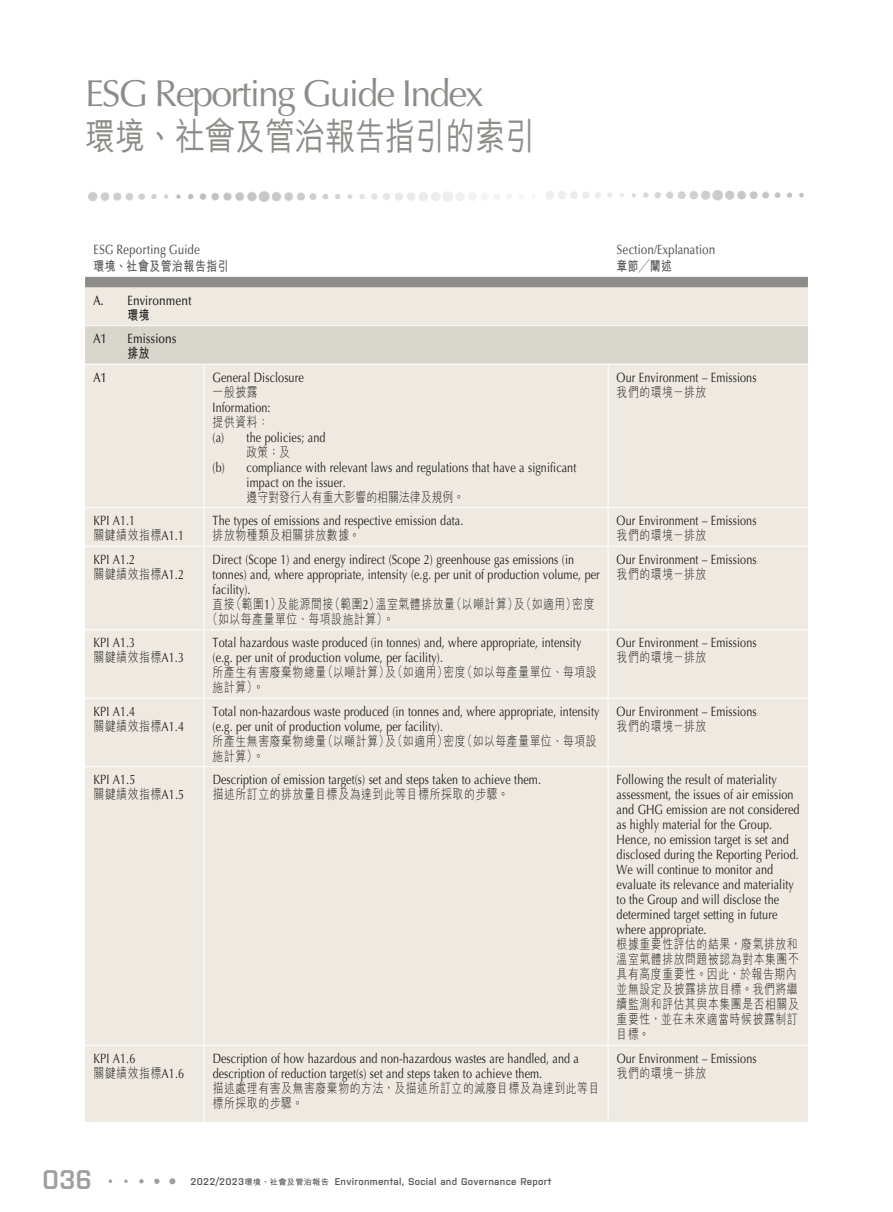
<style>
.page{position:relative;width:893px;height:1212px;background:#fff}
.page>*{position:absolute;margin:0;border:0;box-sizing:border-box;transform-origin:0 0}
.t1{font:37.5px "Optima LT Std";letter-spacing:-.05em;color:#8d8c88}
.t2{font:500 37.5px "M Hei HK";color:#8d8c88;scale:.8 1}
.t3{font:600 27px "Purista";color:#a09f9c}
.t4{font:13.5px/15px "Optima LT Std";letter-spacing:.01em;color:#231f20;scale:.8 1}
.t5{font:300 13.5px/15px "M Hei HK";letter-spacing:.06em;color:#231f20;scale:.8 1}
.t6{font:500 13.5px "Optima LT Std";letter-spacing:.005em;color:#57585a;scale:.8 1}
.t7{font:500 13.5px "Optima LT Std";letter-spacing:.005em;color:#231f20;scale:.8 1}
.t8{font:300 13.5px "M Hei HK";letter-spacing:.01em;color:#231f20;scale:.8 1}
.t9{font:700 13.5px "M Hei HK";letter-spacing:.055em;color:#57585a;scale:.8 1}
.t10{font:700 13.5px "M Hei HK";color:#231f20;scale:.8 1}
.t11{font:600 9.75px "Purista";letter-spacing:.03em;color:#57585a}
.s1{font-family:"Optima LT Std";font-weight:400}
.s2{font-family:"M Hei HK";font-weight:700;font-size:8.25px}
</style>
<div class="page">
<svg style="left:169px;top:1178px;width:6px;height:6px"></svg>
<svg style="left:154px;top:1178px;width:6px;height:6px"></svg>
<svg style="left:139px;top:1179px;width:5px;height:4px"></svg>
<svg style="left:124px;top:1179px;width:4px;height:4px"></svg>
<svg style="left:109px;top:1179px;width:3px;height:4px"></svg>
<img style="left:88px;top:190px;width:716px;height:12px">
<div style="left:85px;top:277px;width:723px;height:10px;background:#8d8c88"></div>
<div style="left:85px;top:287px;width:723px;height:835px;background:#eee9e1"></div>
<div style="left:85px;top:326px;width:723px;height:38px;background:#d8d5cd"></div>
<hr style="left:85px;top:325px;width:119px;height:1px;background:#fff">
<hr style="left:204px;top:325px;width:404px;height:1px;background:#fff">
<hr style="left:608px;top:325px;width:200px;height:1px;background:#fff">
<hr style="left:85px;top:364px;width:119px;height:1px;background:#fff">
<hr style="left:204px;top:364px;width:404px;height:1px;background:#fff">
<hr style="left:608px;top:364px;width:200px;height:1px;background:#fff">
<hr style="left:204px;top:546px;width:404px;height:1px;background:#fff">
<hr style="left:608px;top:546px;width:200px;height:1px;background:#fff">
<hr style="left:608px;top:547px;width:1px;height:82px;background:#fff">
<hr style="left:85px;top:546px;width:119px;height:1px;background:#fff">
<hr style="left:204px;top:547px;width:1px;height:82px;background:#fff">
<hr style="left:85px;top:629px;width:119px;height:1px;background:#fff">
<hr style="left:204px;top:629px;width:404px;height:1px;background:#fff">
<hr style="left:204px;top:630px;width:1px;height:68px;background:#fff">
<hr style="left:608px;top:629px;width:200px;height:1px;background:#fff">
<hr style="left:608px;top:630px;width:1px;height:68px;background:#fff">
<hr style="left:608px;top:698px;width:200px;height:1px;background:#fff">
<hr style="left:204px;top:698px;width:404px;height:1px;background:#fff">
<hr style="left:608px;top:699px;width:1px;height:67px;background:#fff">
<hr style="left:85px;top:698px;width:119px;height:1px;background:#fff">
<hr style="left:204px;top:699px;width:1px;height:67px;background:#fff">
<hr style="left:85px;top:766px;width:119px;height:1px;background:#fff">
<hr style="left:204px;top:766px;width:404px;height:1px;background:#fff">
<hr style="left:204px;top:767px;width:1px;height:278px;background:#fff">
<hr style="left:204px;top:365px;width:1px;height:142px;background:#fff">
<hr style="left:608px;top:365px;width:1px;height:142px;background:#fff">
<hr style="left:85px;top:507px;width:119px;height:1px;background:#fff">
<hr style="left:204px;top:507px;width:404px;height:1px;background:#fff">
<hr style="left:204px;top:508px;width:1px;height:38px;background:#fff">
<hr style="left:608px;top:507px;width:200px;height:1px;background:#fff">
<hr style="left:608px;top:508px;width:1px;height:38px;background:#fff">
<hr style="left:608px;top:766px;width:200px;height:1px;background:#fff">
<hr style="left:608px;top:767px;width:1px;height:278px;background:#fff">
<hr style="left:85px;top:1045px;width:119px;height:1px;background:#fff">
<hr style="left:204px;top:1045px;width:404px;height:1px;background:#fff">
<hr style="left:204px;top:1046px;width:1px;height:67px;background:#fff">
<hr style="left:608px;top:1045px;width:200px;height:1px;background:#fff">
<hr style="left:608px;top:1046px;width:1px;height:67px;background:#fff">
<h1 class="t1" style="left:85px;top:71px;width:400px">ESG Reporting Guide Index</h1>
<h1 class="t2" style="left:85px;top:109px;width:564px">環境、社會及管治報告指引的索引</h1>
<p class="t6" style="left:94px;top:242px;width:135px">ESG Reporting Guide</p>
<p class="t6" style="left:617px;top:242px;width:125px">Section/Explanation</p>
<p class="t9" style="left:94px;top:256px;width:170px">環境、社會及管治報告指引</p>
<p class="t9" style="left:617px;top:256px;width:71px">章節╱闡述</p>
<p class="t7" style="left:94px;top:293px;width:124px">A. Environment</p>
<p class="t10" style="left:128px;top:305px;width:29px">環境</p>
<p class="t7" style="left:94px;top:331px;width:17px">A1</p>
<p class="t7" style="left:128px;top:331px;width:63px">Emissions</p>
<p class="t10" style="left:128px;top:343px;width:29px">排放</p>
<p class="t7" style="left:94px;top:370px;width:17px">A1</p>
<p class="t4" style="left:213px;top:370px;width:115px">General Disclosure</p>
<p class="t5" style="left:213px;top:384px;width:58px">一般披露</p>
<p class="t4" style="left:213px;top:400px;width:74px">Information:</p>
<p class="t5" style="left:213px;top:414px;width:71px">提供資料：</p>
<p class="t4" style="left:213px;top:430px;width:143px">(a) the policies; and</p>
<p class="t5" style="left:247px;top:444px;width:56px">政策；及</p>
<p class="t4" style="left:247px;top:460px;width:414px;text-indent:-34px">(b) compliance with relevant laws and regulations that have a significant impact on the issuer.</p>
<p class="t8" style="left:247px;top:487px;width:274px">遵守對發行人有重大影響的相關法律及規例。</p>
<p class="t4" style="left:617px;top:370px;width:176px">Our Environment – Emissions</p>
<p class="t5" style="left:617px;top:384px;width:114px">我們的環境－排放</p>
<p class="t4" style="left:94px;top:513px;width:54px">KPI A1.1</p>
<p class="t5" style="left:94px;top:527px;width:115px">關鍵績效指標<span class="s1">A1.1</span></p>
<p class="t4" style="left:213px;top:513px;width:315px">The types of emissions and respective emission data.</p>
<p class="t5" style="left:213px;top:527px;width:186px">排放物種類及相關排放數據。</p>
<p class="t4" style="left:617px;top:513px;width:176px">Our Environment – Emissions</p>
<p class="t5" style="left:617px;top:527px;width:114px">我們的環境－排放</p>
<p class="t4" style="left:94px;top:552px;width:54px">KPI A1.2</p>
<p class="t5" style="left:94px;top:566px;width:115px">關鍵績效指標<span class="s1">A1.2</span></p>
<p class="t4" style="left:213px;top:552px;width:485px">Direct (Scope 1) and energy indirect (Scope 2) greenhouse gas emissions (in tonnes) and, where appropriate, intensity (e.g. per unit of production volume, per facility).</p>
<p class="t5" style="left:207px;top:596px;width:486px;text-indent:5px">直接（範圍<span class="s1">1</span>）及能源間接（範圍<span class="s1">2</span>）溫室氣體排放量（以噸計算）及（如適用）密度（如以每產量單位、每項設施計算）。</p>
<p class="t4" style="left:617px;top:552px;width:176px">Our Environment – Emissions</p>
<p class="t5" style="left:617px;top:566px;width:114px">我們的環境－排放</p>
<p class="t4" style="left:94px;top:635px;width:54px">KPI A1.3</p>
<p class="t5" style="left:94px;top:649px;width:115px">關鍵績效指標<span class="s1">A1.3</span></p>
<p class="t4" style="left:213px;top:635px;width:462px">Total hazardous waste produced (in tonnes) and, where appropriate, intensity (e.g. per unit of production volume, per facility).</p>
<p class="t5" style="left:213px;top:664px;width:481px">所產生有害廢棄物總量（以噸計算）及（如適用）密度（如以每產量單位、每項設施計算）。</p>
<p class="t4" style="left:617px;top:635px;width:176px">Our Environment – Emissions</p>
<p class="t5" style="left:617px;top:649px;width:114px">我們的環境－排放</p>
<p class="t4" style="left:94px;top:704px;width:54px">KPI A1.4</p>
<p class="t5" style="left:94px;top:718px;width:115px">關鍵績效指標<span class="s1">A1.4</span></p>
<p class="t4" style="left:213px;top:704px;width:485px">Total non-hazardous waste produced (in tonnes and, where appropriate, intensity (e.g. per unit of production volume, per facility).</p>
<p class="t5" style="left:213px;top:733px;width:481px">所產生無害廢棄物總量（以噸計算）及（如適用）密度（如以每產量單位、每項設施計算）。</p>
<p class="t4" style="left:617px;top:704px;width:176px">Our Environment – Emissions</p>
<p class="t5" style="left:617px;top:718px;width:114px">我們的環境－排放</p>
<p class="t4" style="left:94px;top:772px;width:54px">KPI A1.5</p>
<p class="t5" style="left:94px;top:786px;width:115px">關鍵績效指標<span class="s1">A1.5</span></p>
<p class="t4" style="left:213px;top:772px;width:412px">Description of emission target(s) set and steps taken to achieve them.</p>
<p class="t5" style="left:213px;top:786px;width:371px">描述所訂立的排放量目標及為達到此等目標所採取的步驟。</p>
<p class="t4" style="left:617px;top:772px;width:230px">Following the result of materiality assessment, the issues of air emission and GHG emission are not considered as highly material for the Group.<br>Hence, no emission target is set and disclosed during the Reporting Period.<br>We will continue to monitor and evaluate its relevance and materiality to the Group and will disclose the determined target setting in future where appropriate.</p>
<p class="t5" style="left:617px;top:936px;width:229px">根據重要性評估的結果，廢氣排放和溫室氣體排放問題被認為對本集團不具有高度重要性。因此，於報告期內並無設定及披露排放目標。我們將繼續監測和評估其與本集團是否相關及重要性，並在未來適當時候披露制訂目標。</p>
<p class="t4" style="left:94px;top:1051px;width:54px">KPI A1.6</p>
<p class="t5" style="left:94px;top:1065px;width:115px">關鍵績效指標<span class="s1">A1.6</span></p>
<p class="t4" style="left:213px;top:1051px;width:459px">Description of how hazardous and non-hazardous wastes are handled, and a description of reduction target(s) set and steps taken to achieve them.</p>
<p class="t5" style="left:213px;top:1080px;width:485px">描述處理有害及無害廢棄物的方法，及描述所訂立的減廢目標及為達到此等目標所採取的步驟。</p>
<p class="t4" style="left:617px;top:1051px;width:176px">Our Environment – Emissions</p>
<p class="t5" style="left:617px;top:1065px;width:114px">我們的環境－排放</p>
<h2 class="t3" style="left:42px;top:1159px;width:52px">036</h2>
<p class="t11" style="left:191px;top:1174px;width:362px">2022/2023<span class="s2">環境、社會及管治報告</span> Environmental, Social and Governance Report</p>
</div>
